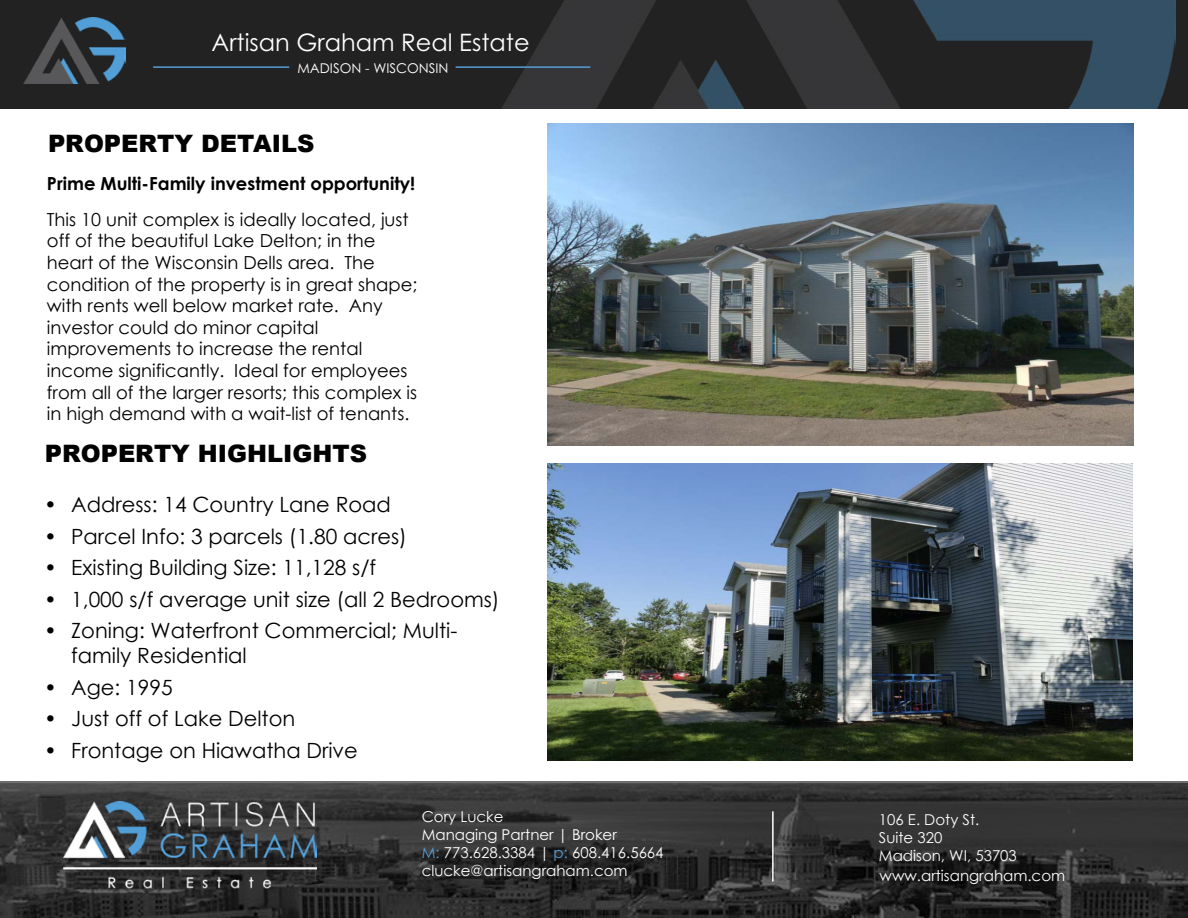
<style>
.page{position:relative;width:1188px;height:918px;background:#fff}
.page>*{position:absolute;margin:0;border:0;box-sizing:border-box;transform-origin:0 0}
.t1{font:900 24px "Arial";color:#000}
.t2{font:24px "Century Gothic Std";color:#fff}
.t3{font:21px/25.2px "Century Gothic";color:#000}
.t4{font:18px/21.6px "Century Gothic";color:#000}
.t5{font:700 18px "Century Gothic";color:#000}
.t6{font:15px/18.1px "Century Gothic Std";color:#fff}
.t7{font:15px/17.7px "Century Gothic";color:#fff}
.t8{font:13.5px "Century Gothic Std";color:#fff}
.s1{font-family:"Century Gothic Std"}
.s2{color:#549ed6}
.s3{font-family:"Century Gothic"}
</style>
<div class="page">
<svg style="left:0;top:781px;width:1188px;height:137px;background:#303030"></svg>
<hr style="left:772px;top:811px;width:2px;height:71px;background:#fff">
<div style="left:0;top:0;width:1188px;height:109px;background:#222"></div>
<img style="left:502px;top:0;width:673px;height:108px">
<hr style="left:153px;top:66px;width:136px;height:2px;background:#559ed6">
<hr style="left:456px;top:66px;width:134px;height:2px;background:#559ed6">
<img style="left:24px;top:18px;width:102px;height:65px">
<img style="left:64px;top:802px;width:252px;height:88px">
<img style="left:547px;top:463px;width:586px;height:298px">
<img style="left:547px;top:123px;width:586px;height:323px">
<h1 class="t2" style="left:212px;top:28px;width:320px">Artisan Graham Real Estate</h1>
<p class="t8" style="left:298px;top:60px;width:153px">MADISON - WISCONSIN</p>
<h1 class="t1" style="left:48px;top:126px;width:268px">PROPERTY DETAILS</h1>
<p class="t5" style="left:47px;top:170px;width:370px">Prime Multi-Family investment opportunity!</p>
<p class="t4" style="left:47px;top:208px;width:372px">This 10 unit complex is ideally located, just off of the beautiful Lake Delton; in the heart of the Wisconsin Dells area. The condition of the property is in great shape; with rents well below market rate. Any investor could do minor capital improvements to increase the rental income significantly. Ideal for employees from all of the larger resorts; this complex is in high demand with a wait-list of tenants.</p>
<h1 class="t1" style="left:45px;top:436px;width:324px">PROPERTY HIGHLIGHTS</h1>
<p class="t3" style="left:44px;top:492px;width:348px"><span class="s1">•</span> Address: 14 Country Lane Road</p>
<p class="t3" style="left:44px;top:523px;width:364px"><span class="s1">•</span> Parcel Info: 3 parcels (1.80 acres)</p>
<p class="t3" style="left:44px;top:555px;width:333px"><span class="s1">•</span> Existing Building Size: 11,128 s/f</p>
<p class="t3" style="left:44px;top:586px;width:457px"><span class="s1">•</span> 1,000 s/f average unit size (all 2 Bedrooms)</p>
<p class="t3" style="left:71px;top:618px;width:388px;text-indent:-27px"><span class="s1">•</span> Zoning: Waterfront Commercial; Multi&shy;family Residential</p>
<p class="t3" style="left:44px;top:674px;width:130px"><span class="s1">•</span> Age: 1995</p>
<p class="t3" style="left:44px;top:706px;width:253px"><span class="s1">•</span> Just off of Lake Delton</p>
<p class="t3" style="left:44px;top:737px;width:315px"><span class="s1">•</span> Frontage on Hiawatha Drive</p>
<p class="t7" style="left:422px;top:807px;width:83px">Cory Lucke</p>
<p class="t6" style="left:422px;top:825px;width:243px">Managing Partner | Broker<br><span class="s2">M:</span> <span class="s3">773.628.3384</span> | <span class="s2">p:</span> 608.416.5664 <span class="s3">clucke</span>@artisangraham.com</p>
<p class="t7" style="left:879px;top:811px;width:140px">106 E. Doty St.<br>Suite 320<br>Madison, WI, 53703</p>
<p class="t7" style="left:880px;top:866px;width:187px">www.artisangraham.com</p>
</div>
